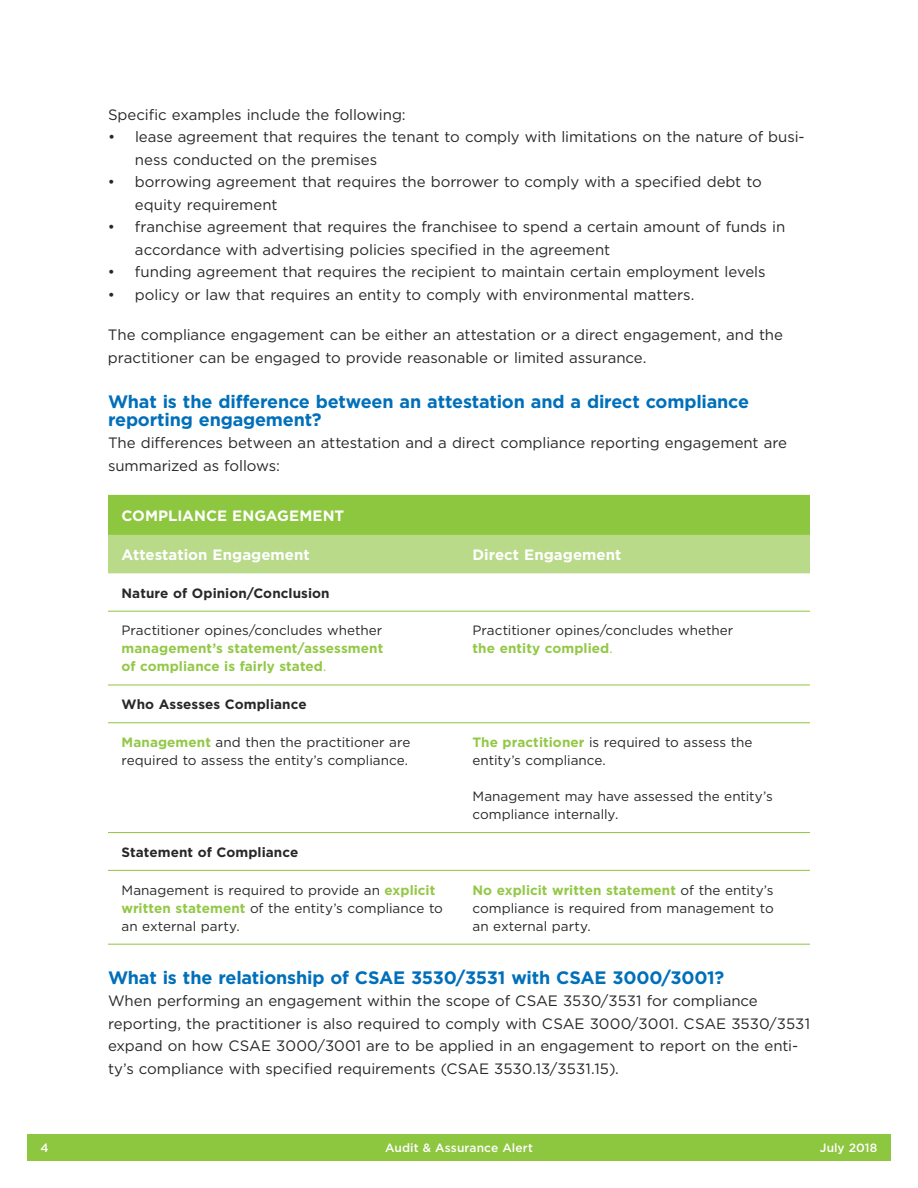
<style>
.page{position:relative;width:918px;height:1188px;background:#fff}
.page>*{position:absolute;margin:0;border:0;box-sizing:border-box;transform-origin:0 0}
.t1{font:700 18px/18px "Gotham";letter-spacing:-.01em;color:#006fba}
.t2{font:15px/22.5px "Gotham";letter-spacing:-.005em;color:#292829}
.t3{font:700 15px "Gotham";color:#fff}
.t4{font:13.5px/18px "Gotham";color:#292829}
.t5{font:700 13.5px "Gotham";letter-spacing:.005em;color:#292829}
.t6{font:700 13.5px/18px "Gotham";letter-spacing:.005em;color:#93c846}
.t7{font:500 12px "Gotham";letter-spacing:.005em;color:#fff}
.s1{font-weight:400}
.s2{font-weight:700;color:#93c846}
.s3{color:#93c846}
</style>
<div class="page">
<div style="left:27px;top:1134px;width:864px;height:27px;background:#8dc63f"></div>
<div style="left:108px;top:495px;width:702px;height:39px;background:#8dc63f"></div>
<div style="left:108px;top:535px;width:702px;height:38px;background:#b9da89"></div>
<hr style="left:108px;top:685px;width:351px;height:1px;background:#8dc63f">
<hr style="left:459px;top:685px;width:351px;height:1px;background:#8dc63f">
<hr style="left:108px;top:722px;width:351px;height:1px;background:#8dc63f">
<hr style="left:459px;top:722px;width:351px;height:1px;background:#8dc63f">
<hr style="left:108px;top:832px;width:351px;height:1px;background:#8dc63f">
<hr style="left:459px;top:832px;width:351px;height:1px;background:#8dc63f">
<hr style="left:108px;top:870px;width:351px;height:1px;background:#8dc63f">
<hr style="left:459px;top:870px;width:351px;height:1px;background:#8dc63f">
<hr style="left:108px;top:534px;width:351px;height:1px;background:#8dc63f">
<hr style="left:459px;top:534px;width:351px;height:1px;background:#8dc63f">
<hr style="left:108px;top:944px;width:351px;height:1px;background:#8dc63f">
<hr style="left:459px;top:944px;width:351px;height:1px;background:#8dc63f">
<hr style="left:108px;top:611px;width:351px;height:1px;background:#8dc63f">
<hr style="left:459px;top:611px;width:351px;height:1px;background:#8dc63f">
<p class="t2" style="left:108px;top:103px;width:299px">Specific examples include the following:</p>
<p class="t2" style="left:135px;top:126px;width:671px;text-indent:-27px">• lease agreement that requires the tenant to comply with limitations on the nature of busi&shy;ness conducted on the premises</p>
<p class="t2" style="left:135px;top:171px;width:628px;text-indent:-27px">• borrowing agreement that requires the borrower to comply with a specified debt to equity requirement</p>
<p class="t2" style="left:135px;top:216px;width:652px;text-indent:-27px">• franchise agreement that requires the franchisee to spend a certain amount of funds in accordance with advertising policies specified in the agreement</p>
<p class="t2" style="left:108px;top:261px;width:659px">• funding agreement that requires the recipient to maintain certain employment levels</p>
<p class="t2" style="left:108px;top:283px;width:588px">• policy or law that requires an entity to comply with environmental matters.</p>
<p class="t2" style="left:108px;top:324px;width:677px">The compliance engagement can be either an attestation or a direct engagement, and the practitioner can be engaged to provide reasonable or limited assurance.</p>
<p class="t1" style="left:108px;top:393px;width:643px">What is the difference between an attestation and a direct compliance reporting engagement?</p>
<p class="t2" style="left:108px;top:432px;width:681px">The differences between an attestation and a direct compliance reporting engagement are summarized as follows:</p>
<p class="t3" style="left:122px;top:506px;width:224px">COMPLIANCE ENGAGEMENT</p>
<p class="t3" style="left:122px;top:545px;width:190px">Attestation Engagement</p>
<p class="t3" style="left:472px;top:545px;width:150px">Direct Engagement</p>
<p class="t5" style="left:122px;top:584px;width:210px">Nature of Opinion/Conclusion</p>
<p class="t4" style="left:122px;top:621px;width:262px">Practitioner opines/concludes whether</p>
<p class="t6" style="left:122px;top:640px;width:263px">management’s statement/assessment of compliance is fairly stated<span class="s1">.</span></p>
<p class="t4" style="left:472px;top:621px;width:262px">Practitioner opines/concludes whether <span class="s2">the entity complied</span><span class="s3">.</span></p>
<p class="t5" style="left:122px;top:696px;width:187px">Who Assesses Compliance</p>
<p class="t4" style="left:122px;top:733px;width:290px"><span class="s2">Management</span> and then the practitioner are required to assess the entity’s compliance.</p>
<p class="t4" style="left:472px;top:733px;width:282px"><span class="s2">The practitioner</span> is required to assess the entity’s compliance.</p>
<p class="t4" style="left:472px;top:787px;width:302px">Management may have assessed the entity’s compliance internally.</p>
<p class="t5" style="left:122px;top:843px;width:178px">Statement of Compliance</p>
<p class="t4" style="left:122px;top:881px;width:323px">Management is required to provide an <span class="s2">explicit written statement</span> of the entity’s compliance to an external party.</p>
<p class="t4" style="left:472px;top:881px;width:303px;text-align:justify"><span class="s2">No explicit written statement</span> of the entity’s compliance is required from management to an external party.</p>
<p class="t1" style="left:108px;top:968px;width:618px">What is the relationship of CSAE 3530/3531 with CSAE 3000/3001?</p>
<p class="t2" style="left:108px;top:989px;width:704px">When performing an engagement within the scope of CSAE 3530/3531 for compliance reporting, the practitioner is also required to comply with CSAE 3000/3001. CSAE 3530/3531 expand on how CSAE 3000/3001 are to be applied in an engagement to report on the enti&shy;ty’s compliance with specified requirements (CSAE 3530.13/3531.15).</p>
<p class="t7" style="left:40px;top:1140px;width:10px">4</p>
<p class="t7" style="left:385px;top:1140px;width:149px">Audit &amp; Assurance Alert</p>
<p class="t7" style="left:820px;top:1140px;width:59px">July 2018</p>
</div>
